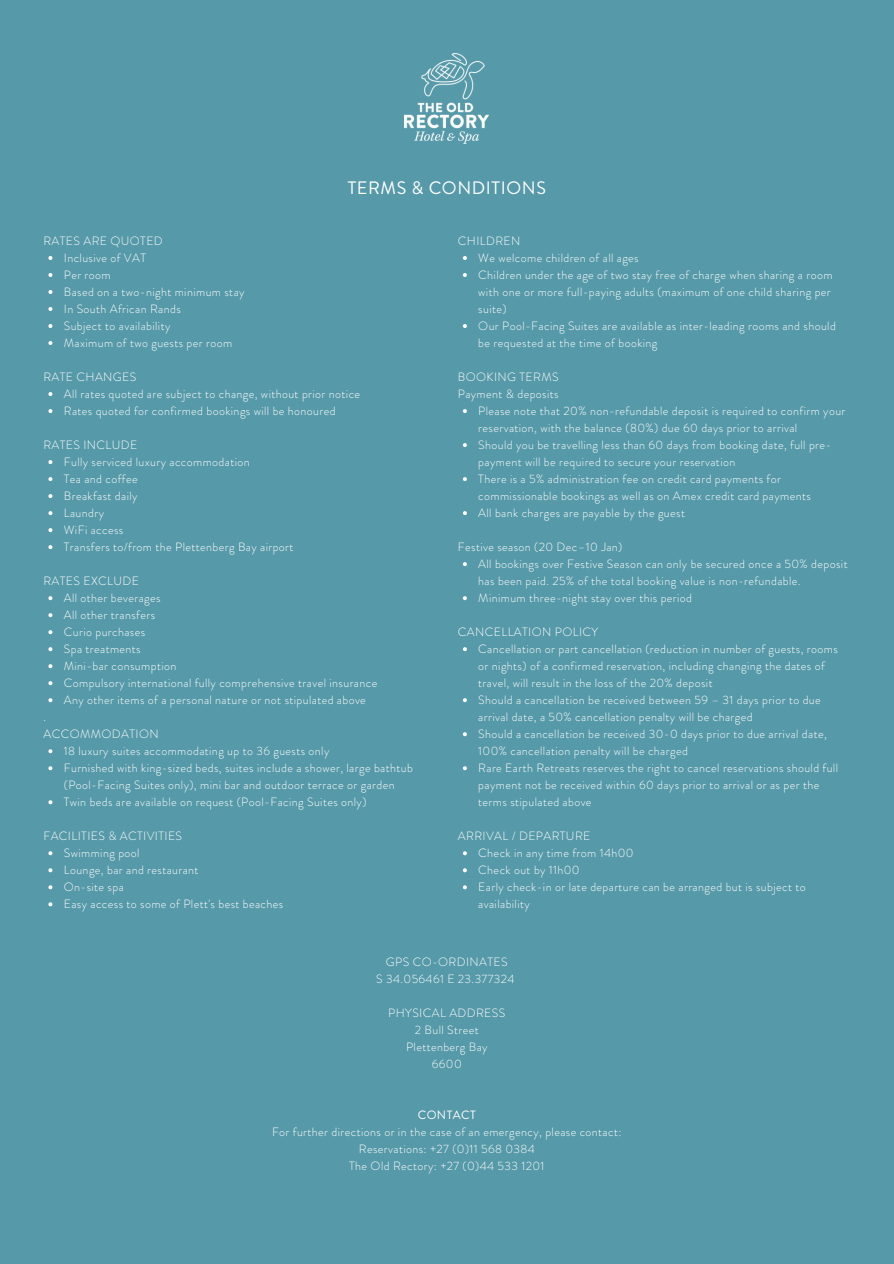
<style>
.page{position:relative;width:894px;height:1264px;background:#fff}
.page>*{position:absolute;margin:0;border:0;box-sizing:border-box;transform-origin:0 0}
.t1{font:18px "Brandon Grotesque";letter-spacing:.035em;color:#fff}
.t2{font:300 12px/17px "Brandon Grotesque";letter-spacing:.035em;color:#fff}
.t3{font:12px "Brandon Grotesque";letter-spacing:.035em;color:#fff}
</style>
<div class="page">
<div style="left:0;top:0;width:893px;height:1263px;background:#5699a8"></div>
<img style="left:404px;top:54px;width:84px;height:90px">
<svg style="left:48px;top:256px;width:4px;height:4px"></svg>
<svg style="left:48px;top:273px;width:4px;height:4px"></svg>
<svg style="left:48px;top:290px;width:4px;height:4px"></svg>
<svg style="left:48px;top:307px;width:4px;height:4px"></svg>
<svg style="left:48px;top:324px;width:4px;height:4px"></svg>
<svg style="left:48px;top:341px;width:4px;height:4px"></svg>
<svg style="left:48px;top:392px;width:4px;height:4px"></svg>
<svg style="left:48px;top:409px;width:4px;height:4px"></svg>
<svg style="left:48px;top:460px;width:4px;height:4px"></svg>
<svg style="left:48px;top:477px;width:4px;height:4px"></svg>
<svg style="left:48px;top:494px;width:4px;height:4px"></svg>
<svg style="left:48px;top:511px;width:4px;height:4px"></svg>
<svg style="left:48px;top:528px;width:4px;height:4px"></svg>
<svg style="left:48px;top:545px;width:4px;height:4px"></svg>
<svg style="left:48px;top:596px;width:4px;height:4px"></svg>
<svg style="left:48px;top:613px;width:4px;height:4px"></svg>
<svg style="left:48px;top:630px;width:4px;height:4px"></svg>
<svg style="left:48px;top:647px;width:4px;height:4px"></svg>
<svg style="left:48px;top:664px;width:4px;height:4px"></svg>
<svg style="left:48px;top:681px;width:4px;height:4px"></svg>
<svg style="left:48px;top:698px;width:4px;height:4px"></svg>
<svg style="left:48px;top:749px;width:4px;height:4px"></svg>
<svg style="left:48px;top:766px;width:4px;height:4px"></svg>
<svg style="left:48px;top:800px;width:4px;height:4px"></svg>
<svg style="left:48px;top:851px;width:4px;height:4px"></svg>
<svg style="left:48px;top:868px;width:4px;height:4px"></svg>
<svg style="left:48px;top:885px;width:4px;height:4px"></svg>
<svg style="left:48px;top:902px;width:4px;height:4px"></svg>
<svg style="left:463px;top:256px;width:4px;height:4px"></svg>
<svg style="left:463px;top:273px;width:4px;height:4px"></svg>
<svg style="left:463px;top:324px;width:4px;height:4px"></svg>
<svg style="left:463px;top:409px;width:4px;height:4px"></svg>
<svg style="left:463px;top:443px;width:4px;height:4px"></svg>
<svg style="left:463px;top:477px;width:4px;height:4px"></svg>
<svg style="left:463px;top:511px;width:4px;height:4px"></svg>
<svg style="left:463px;top:562px;width:4px;height:4px"></svg>
<svg style="left:463px;top:596px;width:4px;height:4px"></svg>
<svg style="left:463px;top:647px;width:4px;height:4px"></svg>
<svg style="left:463px;top:698px;width:4px;height:4px"></svg>
<svg style="left:463px;top:732px;width:4px;height:4px"></svg>
<svg style="left:463px;top:766px;width:4px;height:4px"></svg>
<svg style="left:463px;top:851px;width:4px;height:4px"></svg>
<svg style="left:463px;top:868px;width:4px;height:4px"></svg>
<svg style="left:463px;top:885px;width:4px;height:4px"></svg>
<p class="t1" style="left:347px;top:175px;width:200px">TERMS &amp; CONDITIONS</p>
<h1 class="t2" style="left:43px;top:232px;width:121px">RATES ARE QUOTED</h1>
<h2 class="t2" style="left:64px;top:249px;width:84px">Inclusive of VAT</h2>
<p class="t2" style="left:64px;top:266px;width:48px">Per room</p>
<p class="t2" style="left:64px;top:283px;width:182px">Based on a two-night minimum stay</p>
<p class="t2" style="left:64px;top:300px;width:118px">In South African Rands</p>
<p class="t2" style="left:64px;top:317px;width:108px">Subject to availability</p>
<p class="t2" style="left:64px;top:334px;width:170px">Maximum of two guests per room</p>
<p class="t2" style="left:43px;top:368px;width:94px">RATE CHANGES</p>
<h2 class="t2" style="left:64px;top:385px;width:298px">All rates quoted are subject to change, without prior notice</h2>
<p class="t2" style="left:64px;top:402px;width:273px">Rates quoted for confirmed bookings will be honoured</p>
<p class="t2" style="left:43px;top:436px;width:95px">RATES INCLUDE</p>
<h2 class="t2" style="left:64px;top:453px;width:187px">Fully serviced luxury accommodation</h2>
<p class="t2" style="left:64px;top:470px;width:75px">Tea and coffee</p>
<p class="t2" style="left:64px;top:487px;width:75px">Breakfast daily</p>
<p class="t2" style="left:64px;top:504px;width:42px">Laundry</p>
<p class="t2" style="left:64px;top:521px;width:61px">WiFi access</p>
<p class="t2" style="left:64px;top:538px;width:231px">Transfers to/from the Plettenberg Bay airport</p>
<p class="t2" style="left:43px;top:572px;width:97px">RATES EXCLUDE</p>
<h2 class="t2" style="left:64px;top:589px;width:98px">All other beverages</h2>
<p class="t2" style="left:64px;top:606px;width:93px">All other transfers</p>
<p class="t2" style="left:64px;top:623px;width:83px">Curio purchases</p>
<p class="t2" style="left:64px;top:640px;width:78px">Spa treatments</p>
<p class="t2" style="left:64px;top:657px;width:114px">Mini-bar consumption</p>
<p class="t2" style="left:64px;top:674px;width:315px">Compulsory international fully comprehensive travel insurance</p>
<p class="t2" style="left:64px;top:691px;width:303px">Any other items of a personal nature or not stipulated above</p>
<p class="t2" style="left:43px;top:708px;width:117px">.<br>ACCOMMODATION</p>
<h2 class="t2" style="left:64px;top:742px;width:267px">18 luxury suites accommodating up to 36 guests only</h2>
<p class="t2" style="left:64px;top:759px;width:350px">Furnished with king-sized beds, suites include a shower, large bathtub (Pool-Facing Suites only), mini bar and outdoor terrace or garden</p>
<p class="t2" style="left:64px;top:793px;width:304px">Twin beds are available on request (Pool-Facing Suites only)</p>
<p class="t2" style="left:43px;top:827px;width:140px">FACILITIES &amp; ACTIVITIES</p>
<h2 class="t2" style="left:64px;top:844px;width:77px">Swimming pool</h2>
<p class="t2" style="left:64px;top:861px;width:136px">Lounge, bar and restaurant</p>
<p class="t2" style="left:64px;top:878px;width:61px">On-site spa</p>
<p class="t2" style="left:64px;top:895px;width:221px">Easy access to some of Plett's best beaches</p>
<p class="t2" style="left:458px;top:232px;width:64px">CHILDREN</p>
<h2 class="t2" style="left:478px;top:249px;width:162px">We welcome children of all ages</h2>
<p class="t2" style="left:478px;top:266px;width:355px">Children under the age of two stay free of charge when sharing a room with one or more full-paying adults (maximum of one child sharing per suite)</p>
<p class="t2" style="left:478px;top:317px;width:359px">Our Pool-Facing Suites are available as inter-leading rooms and should be requested at the time of booking</p>
<p class="t2" style="left:458px;top:368px;width:102px">BOOKING TERMS</p>
<p class="t2" style="left:458px;top:385px;width:102px">Payment &amp; deposits</p>
<p class="t2" style="left:478px;top:402px;width:368px">Please note that 20% non-refundable deposit is required to confirm your reservation, with the balance (80%) due 60 days prior to arrival</p>
<p class="t2" style="left:478px;top:436px;width:354px">Should you be travelling less than 60 days from booking date, full pre&shy;payment will be required to secure your reservation</p>
<p class="t2" style="left:478px;top:470px;width:334px">There is a 5% administration fee on credit card payments for commissionable bookings as well as on Amex credit card payments</p>
<p class="t2" style="left:478px;top:504px;width:208px">All bank charges are payable by the guest</p>
<p class="t2" style="left:458px;top:538px;width:166px">Festive season (20 Dec–10 Jan)</p>
<p class="t2" style="left:478px;top:555px;width:371px">All bookings over Festive Season can only be secured once a 50% deposit has been paid. 25% of the total booking value is non-refundable.</p>
<p class="t2" style="left:478px;top:589px;width:215px">Minimum three-night stay over this period</p>
<p class="t2" style="left:458px;top:623px;width:142px">CANCELLATION POLICY</p>
<h2 class="t2" style="left:478px;top:640px;width:361px">Cancellation or part cancellation (reduction in number of guests, rooms or nights) of a confirmed reservation, including changing the dates of travel, will result in the loss of the 20% deposit</h2>
<p class="t2" style="left:478px;top:691px;width:344px">Should a cancellation be received between 59 – 31 days prior to due arrival date, a 50% cancellation penalty will be charged</p>
<p class="t2" style="left:478px;top:725px;width:350px">Should a cancellation be received 30-0 days prior to due arrival date,<br>100% cancellation penalty will be charged</p>
<p class="t2" style="left:478px;top:759px;width:361px">Rare Earth Retreats reserves the right to cancel reservations should full payment not be received within 60 days prior to arrival or as per the terms stipulated above</p>
<p class="t2" style="left:458px;top:827px;width:134px">ARRIVAL / DEPARTURE</p>
<h2 class="t2" style="left:478px;top:844px;width:157px">Check in any time from 14h00</h2>
<p class="t2" style="left:478px;top:861px;width:103px">Check out by 11h00</p>
<p class="t2" style="left:478px;top:878px;width:329px">Early check-in or late departure can be arranged but is subject to availability</p>
<p class="t2" style="left:376px;top:953px;width:140px;text-align:center">GPS CO-ORDINATES<br>S 34.056461 E 23.377324</p>
<h2 class="t2" style="left:388px;top:1004px;width:118px">PHYSICAL ADDRESS</h2>
<p class="t2" style="left:415px;top:1021px;width:65px">2 Bull Street</p>
<p class="t2" style="left:406px;top:1038px;width:83px">Plettenberg Bay</p>
<p class="t2" style="left:431px;top:1055px;width:31px">6600</p>
<p class="t3" style="left:417px;top:1106px;width:59px">CONTACT</p>
<p class="t2" style="left:272px;top:1123px;width:351px">For further directions or in the case of an emergency, please contact:</p>
<p class="t2" style="left:359px;top:1140px;width:177px">Reservations: +27 (0)11 568 0384</p>
<p class="t2" style="left:349px;top:1157px;width:197px">The Old Rectory: +27 (0)44 533 1201</p>
</div>
